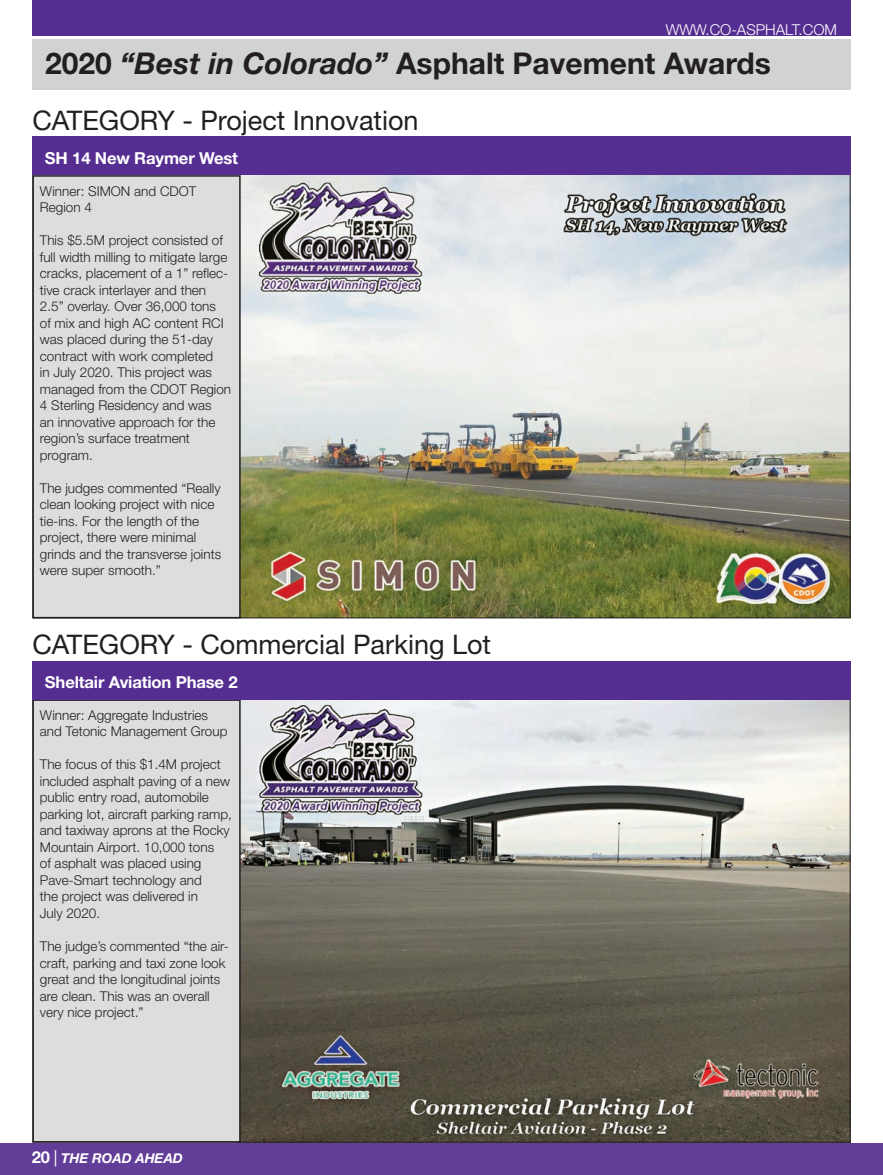
<style>
.page{position:relative;width:883px;height:1175px;background:#fff}
.page>*{position:absolute;margin:0;border:0;box-sizing:border-box;transform-origin:0 0}
.t1{font:700 30px "Helvetica Neue";color:#231f20}
.t2{font:27px "Helvetica Neue";color:#231f20}
.t3{font:700 16.5px "Helvetica Neue";letter-spacing:-.01em;color:#fff}
.t4{font:300 15px "Helvetica Neue";color:#fff}
.t5{font:300 13.5px/16.5px "Helvetica Neue";color:#231f20}
.t6{font:italic 700 13.5px "Helvetica Neue";color:#fff}
.s1{font-style:italic}
.s2{font-style:normal;font-size:16.5px}
.s3{font-weight:400;font-style:normal;font-size:16.5px}
</style>
<div class="page">
<img style="left:241px;top:175px;width:608px;height:441px">
<div style="left:32px;top:0;width:818px;height:35px;background:#562e92"></div>
<div style="left:32px;top:39px;width:818px;height:51px;background:#d1d2d4"></div>
<div style="left:33px;top:176px;width:207px;height:441px;background:#dcdddf"></div>
<div style="left:32px;top:175px;width:209px;height:443px;border:2px solid #231f20"></div>
<div style="left:32px;top:137px;width:818px;height:38px;background:#562e92"></div>
<img style="left:241px;top:699px;width:608px;height:441px">
<div style="left:33px;top:700px;width:207px;height:441px;background:#dcdddf"></div>
<div style="left:32px;top:699px;width:209px;height:443px;border:2px solid #231f20"></div>
<div style="left:32px;top:661px;width:818px;height:38px;background:#562e92"></div>
<div style="left:0;top:1142px;width:883px;height:32px;background:#623e99"></div>
<p class="t4" style="left:666px;top:20px;width:173px">WWW.CO-ASPHALT.COM</p>
<h1 class="t1" style="left:45px;top:52px;width:727px">2020 <span class="s1">“Best in Colorado”</span> Asphalt Pavement Awards</h1>
<h2 class="t2" style="left:32px;top:104px;width:388px">CATEGORY - Project Innovation</h2>
<p class="t3" style="left:45px;top:152px;width:195px">SH 14 New Raymer West</p>
<p class="t5" style="left:40px;top:182px;width:158px">Winner: SIMON and CDOT<br>Region 4</p>
<p class="t5" style="left:40px;top:232px;width:193px">This $5.5M project consisted of full width milling to mitigate large cracks, placement of a 1” reflec&shy;tive crack interlayer and then<br>2.5” overlay. Over 36,000 tons<br>of mix and high AC content RCI was placed during the 51-day contract with work completed<br>in July 2020. This project was managed from the CDOT Region<br>4 Sterling Residency and was<br>an innovative approach for the region’s surface treatment program.</p>
<p class="t5" style="left:40px;top:479px;width:183px">The judges commented “Really clean looking project with nice tie-ins. For the length of the project, there were minimal grinds and the transverse joints were super smooth.”</p>
<h2 class="t2" style="left:32px;top:628px;width:460px">CATEGORY - Commercial Parking Lot</h2>
<p class="t3" style="left:45px;top:676px;width:194px">Sheltair Aviation Phase 2</p>
<p class="t5" style="left:40px;top:706px;width:189px">Winner: Aggregate Industries and Tetonic Management Group</p>
<p class="t5" style="left:40px;top:756px;width:194px">The focus of this $1.4M project included asphalt paving of a new public entry road, automobile parking lot, aircraft parking ramp, and taxiway aprons at the Rocky<br>Mountain Airport. 10,000 tons<br>of asphalt was placed using<br>Pave-Smart technology and<br>the project was delivered in<br>July 2020.</p>
<p class="t5" style="left:40px;top:937px;width:190px">The judge’s commented “the air&shy;craft, parking and taxi zone look great and the longitudinal joints are clean. This was an overall very nice project.”</p>
<p class="t6" style="left:32px;top:1153px;width:153px"><span class="s2">20</span> <span class="s3">|</span> THE ROAD AHEAD</p>
</div>
